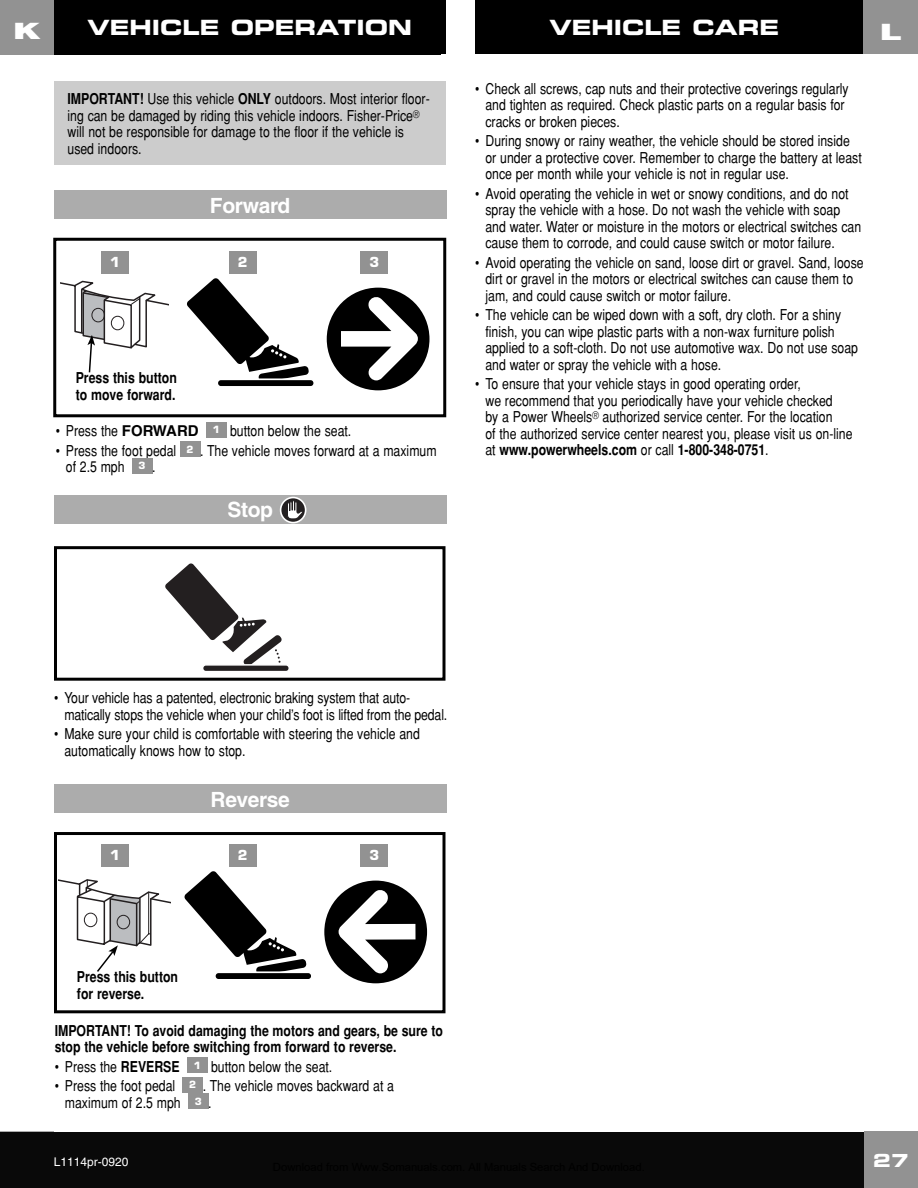
<style>
.page{position:relative;width:918px;height:1188px;background:#fff}
.page>*{position:absolute;margin:0;border:0;box-sizing:border-box;transform-origin:0 0}
.t1{font:900 22.5px "Helvetica";color:#fff;scale:1.5 1}
.t2{font:21px "Eurostile Bold Extended Two";color:#fff}
.t3{font:700 21px "Helvetica";letter-spacing:-.015em;color:#fff}
.t4{font:condensed 15px/16.5px "Helvetica";color:#000}
.t5{font:700 condensed 15px/16.5px "Helvetica";color:#000}
.t6{font:700 13.5px "Eurostile";color:#fff}
.t7{font:12px "Helvetica";color:#fff}
.s1{font-weight:700}
.s2{font-weight:700;font-stretch:normal}
</style>
<div class="page">
<div style="left:54px;top:832px;width:392px;height:181px;border:3px solid #000"></div>
<div style="left:214px;top:971px;width:99px;height:10px;background:#000;border:2px solid #fff;border-radius:4px"></div>
<svg style="left:321px;top:877px;width:110px;height:110px"></svg>
<div style="left:324px;top:881px;width:103px;height:102px;background:#000;border-radius:50%"></div>
<svg style="left:339px;top:889px;width:77px;height:84px"></svg>
<svg style="left:184px;top:871px;width:123px;height:105px"></svg>
<div style="left:0;top:0;width:446px;height:54px;background:#000"></div>
<div style="left:0;top:0;width:54px;height:54px;background:#929292"></div>
<div style="left:54px;top:81px;width:392px;height:83px;background:#ccc"></div>
<div style="left:0;top:1132px;width:918px;height:56px;background:#090909"></div>
<div style="left:864px;top:1132px;width:54px;height:56px;background:#929292"></div>
<div style="left:54px;top:190px;width:392px;height:29px;background:#acacac"></div>
<div style="left:475px;top:0;width:443px;height:54px;background:#000"></div>
<div style="left:864px;top:0;width:54px;height:54px;background:#929292"></div>
<div style="left:206px;top:422px;width:20px;height:15px;background:#929292"></div>
<div style="left:180px;top:441px;width:20px;height:16px;background:#929292"></div>
<div style="left:132px;top:458px;width:20px;height:15px;background:#929292"></div>
<div style="left:203px;top:665px;width:86px;height:7px;background:#231f20;border-radius:3px"></div>
<div style="left:202px;top:664px;width:88px;height:8px;border:2px solid #fff;border-radius:3px"></div>
<svg style="left:165px;top:564px;width:117px;height:103px"></svg>
<div style="left:54px;top:546px;width:392px;height:135px;border:3px solid #000"></div>
<div style="left:216px;top:378px;width:99px;height:10px;background:#000;border:2px solid #fff;border-radius:4px"></div>
<div style="left:323px;top:284px;width:110px;height:110px;border:8px solid #fff;border-radius:50%"></div>
<div style="left:327px;top:288px;width:102px;height:102px;background:#000;border-radius:50%"></div>
<svg style="left:341px;top:296px;width:77px;height:84px"></svg>
<svg style="left:187px;top:278px;width:122px;height:105px"></svg>
<div style="left:53px;top:238px;width:393px;height:179px;border:3px solid #000"></div>
<svg style="left:61px;top:280px;width:108px;height:93px"></svg>
<div style="left:187px;top:1057px;width:20px;height:16px;background:#929292"></div>
<div style="left:183px;top:1077px;width:20px;height:16px;background:#929292"></div>
<div style="left:188px;top:1093px;width:20px;height:16px;background:#929292"></div>
<div style="left:75px;top:969px;width:125px;height:35px;background:#fff"></div>
<svg style="left:59px;top:879px;width:112px;height:93px"></svg>
<div style="left:101px;top:251px;width:28px;height:22px;background:#929292"></div>
<div style="left:229px;top:251px;width:27px;height:22px;background:#929292"></div>
<div style="left:360px;top:251px;width:28px;height:22px;background:#929292"></div>
<div style="left:54px;top:495px;width:392px;height:29px;background:#acacac"></div>
<div style="left:280px;top:497px;width:26px;height:26px;border:3px solid #fff;border-radius:50%"></div>
<svg style="left:281px;top:498px;width:24px;height:24px"></svg>
<svg style="left:287px;top:501px;width:16px;height:18px"></svg>
<div style="left:54px;top:784px;width:392px;height:29px;background:#acacac"></div>
<div style="left:101px;top:844px;width:28px;height:22px;background:#929292"></div>
<div style="left:229px;top:844px;width:27px;height:22px;background:#929292"></div>
<div style="left:360px;top:844px;width:28px;height:22px;background:#929292"></div>
<h1 class="t1" style="left:13px;top:23px;width:20px">K</h1>
<h2 class="t2" style="left:88px;top:20px;width:326px">VEHICLE OPERATION</h2>
<p class="t4" style="left:68px;top:92px;width:364px"><span class="s1">IMPORTANT!</span> Use this vehicle <span class="s1">ONLY</span> outdoors. Most interior floor&shy;ing can be damaged by riding this vehicle indoors. Fisher-Price<sup>® </sup>will not be responsible for damage to the floor if the vehicle is used indoors.</p>
<h2 class="t3" style="left:210px;top:197px;width:82px">Forward</h2>
<p class="t6" style="left:110px;top:257px;width:11px">1</p>
<p class="t6" style="left:238px;top:257px;width:11px">2</p>
<p class="t6" style="left:369px;top:257px;width:11px">3</p>
<p class="t5" style="left:76px;top:371px;width:103px">Press this button to move forward.</p>
<p class="t4" style="left:56px;top:424px;width:297px">• Press the <span class="s2">FORWARD</span> <sup>1</sup> button below the seat.</p>
<p class="t4" style="left:66px;top:444px;width:372px;text-indent:-10px">• Press the foot pedal <sup>2</sup> . The vehicle moves forward at a maximum of 2.5 mph <sup>3</sup> .</p>
<h2 class="t3" style="left:227px;top:502px;width:47px">Stop</h2>
<h2 class="t2" style="left:549px;top:20px;width:231px">VEHICLE CARE</h2>
<h1 class="t1" style="left:880px;top:24px;width:17px">L</h1>
<p class="t4" style="left:485px;top:82px;width:365px;text-indent:-10px">• Check all screws, cap nuts and their protective coverings regularly and tighten as required. Check plastic parts on a regular basis for cracks or broken pieces.</p>
<p class="t4" style="left:485px;top:134px;width:378px;text-indent:-10px">• During snowy or rainy weather, the vehicle should be stored inside or under a protective cover. Remember to charge the battery at least once per month while your vehicle is not in regular use.</p>
<p class="t4" style="left:485px;top:187px;width:377px;text-indent:-10px">• Avoid operating the vehicle in wet or snowy conditions, and do not spray the vehicle with a hose. Do not wash the vehicle with soap and water. Water or moisture in the motors or electrical switches can cause them to corrode, and could cause switch or motor failure.</p>
<p class="t4" style="left:485px;top:256px;width:380px;text-indent:-10px">• Avoid operating the vehicle on sand, loose dirt or gravel. Sand, loose dirt or gravel in the motors or electrical switches can cause them to jam, and could cause switch or motor failure.</p>
<p class="t4" style="left:485px;top:308px;width:374px;text-indent:-10px">• The vehicle can be wiped down with a soft, dry cloth. For a shiny finish, you can wipe plastic parts with a non-wax furniture polish applied to a soft-cloth. Do not use automotive wax. Do not use soap and water or spray the vehicle with a hose.</p>
<p class="t4" style="left:485px;top:377px;width:369px;text-indent:-10px">• To ensure that your vehicle stays in good operating order,<br>we recommend that you periodically have your vehicle checked<br>by a Power Wheels<sup>®</sup> authorized service center. For the location<br>of the authorized service center nearest you, please visit us on-line at <span class="s1">www.powerwheels.com</span> or call <span class="s1">1-800-348-0751</span>.</p>
<p class="t4" style="left:64px;top:691px;width:384px;text-indent:-10px">• Your vehicle has a patented, electronic braking system that auto&shy;matically stops the vehicle when your child’s foot is lifted from the pedal.</p>
<p class="t4" style="left:64px;top:727px;width:357px;text-indent:-10px">• Make sure your child is comfortable with steering the vehicle and automatically knows how to stop.</p>
<h2 class="t3" style="left:211px;top:792px;width:81px">Reverse</h2>
<p class="t6" style="left:110px;top:850px;width:11px">1</p>
<p class="t6" style="left:238px;top:850px;width:11px">2</p>
<p class="t6" style="left:369px;top:850px;width:11px">3</p>
<p class="t5" style="left:77px;top:970px;width:103px">Press this button for reverse.</p>
<p class="t5" style="left:55px;top:1024px;width:390px">IMPORTANT! To avoid damaging the motors and gears, be sure to stop the vehicle before switching from forward to reverse.</p>
<p class="t4" style="left:55px;top:1060px;width:279px">• Press the <span class="s1">REVERSE</span> <sup>1</sup> button below the seat.</p>
<p class="t4" style="left:65px;top:1079px;width:331px;text-indent:-10px">• Press the foot pedal <sup>2</sup> . The vehicle moves backward at a maximum of 2.5 mph <sup>3</sup> .</p>
<p class="t7" style="left:54px;top:1158px;width:76px">L1114pr-0920</p>
</div>
